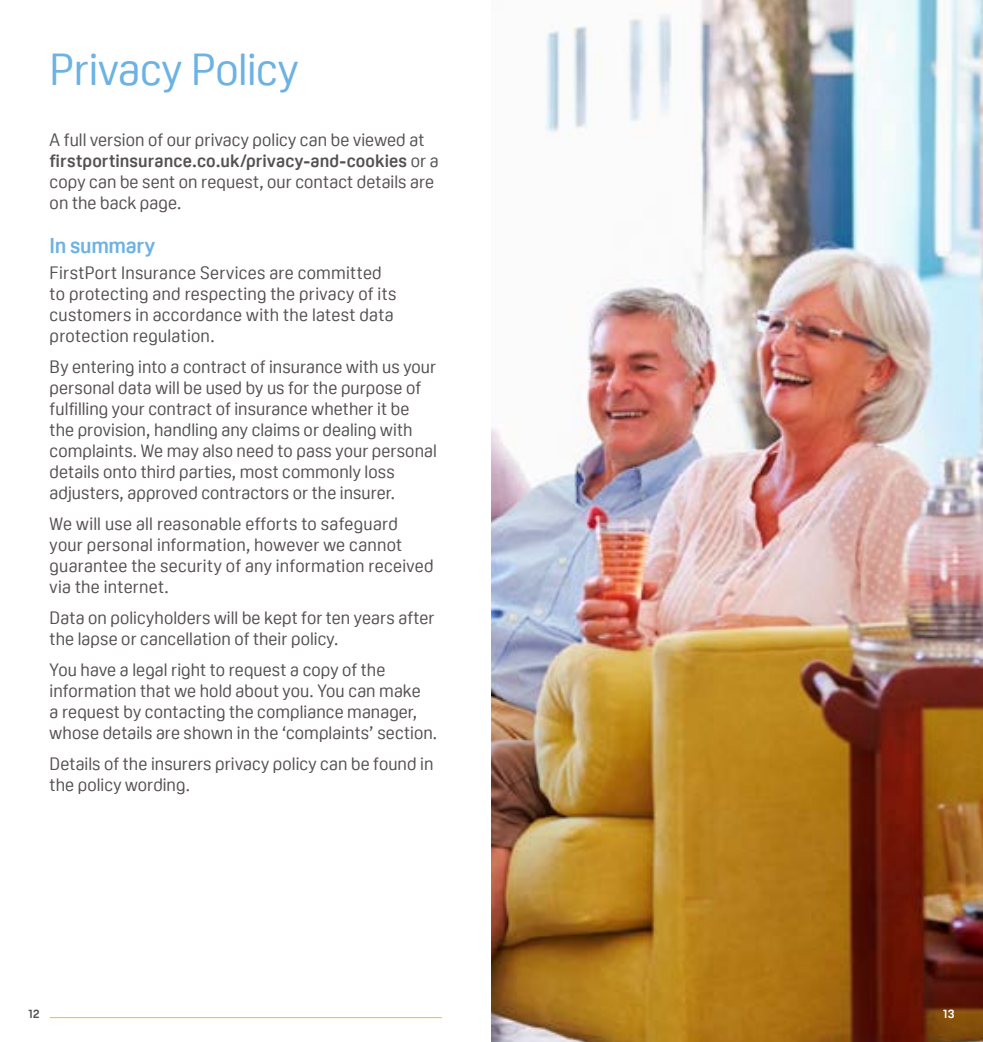
<style>
.page{position:relative;width:983px;height:1042px;background:#fff}
.page>*{position:absolute;margin:0;border:0;box-sizing:border-box;transform-origin:0 0}
.t1{font:43.75px "Oscine";color:#6cb2e3}
.t2{font:700 21px "Oscine";letter-spacing:-.015em;color:#6cb2e3}
.t3{font:17.5px/21px "Oscine";letter-spacing:.01em;color:#565053}
.t4{font:700 12.25px "Oscine";color:#565053}
.t5{font:700 12.25px "Oscine";color:#fff}
.s1{font-weight:700}
</style>
<div class="page">
<hr style="left:50px;top:1017px;width:391px;height:1px;background:#f8c100">
<img style="left:491px;top:0;width:491px;height:1042px">
<h1 class="t1" style="left:50px;top:46px;width:250px">Privacy Policy</h1>
<p class="t3" style="left:50px;top:129px;width:390px">A full version of our privacy policy can be viewed at <span class="s1">firstportinsurance.co.uk/privacy-and-cookies</span> or a copy can be sent on request, our contact details are on the back page.</p>
<p class="t2" style="left:50px;top:234px;width:107px">In summary</p>
<p class="t3" style="left:50px;top:263px;width:348px">FirstPort Insurance Services are committed to protecting and respecting the privacy of its customers in accordance with the latest data protection regulation.</p>
<p class="t3" style="left:50px;top:356px;width:388px">By entering into a contract of insurance with us your personal data will be used by us for the purpose of fulfilling your contract of insurance whether it be the provision, handling any claims or dealing with complaints. We may also need to pass your personal details onto third parties, most commonly loss adjusters, approved contractors or the insurer.</p>
<p class="t3" style="left:50px;top:513px;width:385px">We will use all reasonable efforts to safeguard your personal information, however we cannot guarantee the security of any information received via the internet.</p>
<p class="t3" style="left:50px;top:607px;width:386px">Data on policyholders will be kept for ten years after the lapse or cancellation of their policy.</p>
<p class="t3" style="left:50px;top:659px;width:389px">You have a legal right to request a copy of the information that we hold about you. You can make<br>a request by contacting the compliance manager, whose details are shown in the ‘complaints’ section.</p>
<p class="t3" style="left:50px;top:753px;width:385px">Details of the insurers privacy policy can be found in the policy wording.</p>
<p class="t4" style="left:29px;top:1007px;width:13px">12</p>
<p class="t5" style="left:943px;top:1007px;width:13px">13</p>
</div>
